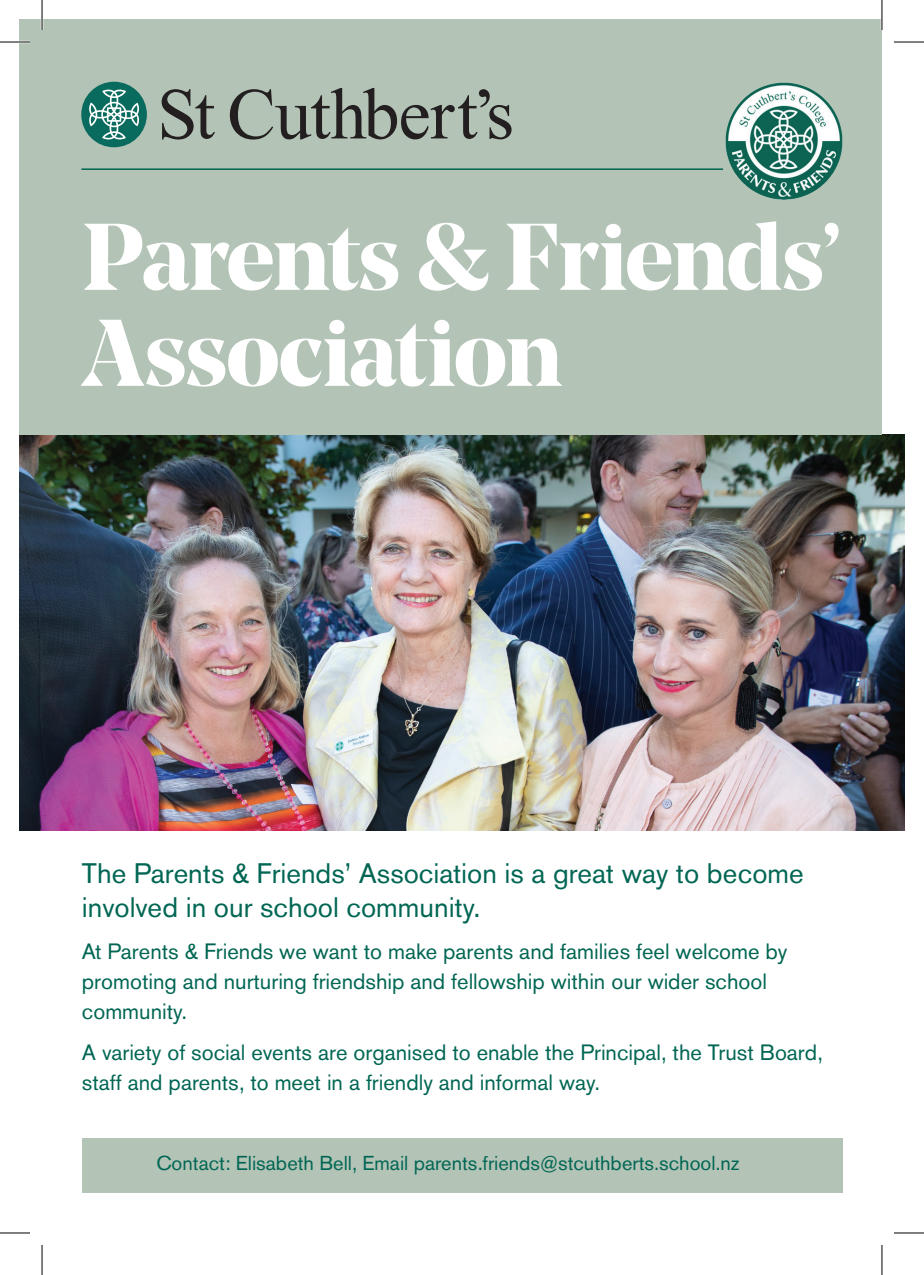
<style>
.page{position:relative;width:924px;height:1275px;background:#fff}
.page>*{position:absolute;margin:0;border:0;box-sizing:border-box;transform-origin:0 0}
.t1{font:700 94px/96px "Noe Display";letter-spacing:-.02em;color:#fff}
.t2{font:28px/34px "Akzidenz Grotesk BE";color:#006653}
.t3{font:22px/30px "Akzidenz Grotesk BE";color:#006653}
.t4{font:20px "Akzidenz Grotesk BE";color:#006653}
</style>
<div class="page">
<div style="left:82px;top:1138px;width:759px;height:55px;background:#b3c3b6"></div>
<img style="left:19px;top:435px;width:885px;height:396px">
<div style="left:19px;top:19px;width:862px;height:416px;background:#b3c3b6"></div>
<hr style="left:81px;top:168px;width:641px;height:2px;background:#006653">
<img style="left:720px;top:82px;width:123px;height:118px">
<svg style="left:161px;top:89px;width:54px;height:50px"></svg>
<svg style="left:230px;top:88px;width:281px;height:51px"></svg>
<div style="left:81px;top:82px;width:66px;height:65px;background:#086b5d;border-radius:50%"></div>
<svg style="left:89px;top:88px;width:50px;height:53px"></svg>
<hr style="left:0;top:41px;width:30px;height:2px;background:#fff">
<hr style="left:41px;top:0;width:2px;height:30px;background:#fff">
<hr style="left:880px;top:0;width:2px;height:30px;background:#fff">
<hr style="left:0;top:42px;width:30px;height:1px;background:#000">
<hr style="left:893px;top:42px;width:30px;height:1px;background:#000">
<hr style="left:0;top:1232px;width:30px;height:1px;background:#000">
<hr style="left:893px;top:1232px;width:30px;height:1px;background:#000">
<hr style="left:42px;top:0;width:1px;height:30px;background:#000">
<hr style="left:42px;top:1245px;width:1px;height:30px;background:#000">
<hr style="left:881px;top:0;width:1px;height:30px;background:#000">
<hr style="left:881px;top:1245px;width:1px;height:30px;background:#000">
<h1 class="t1" style="left:82px;top:207px;width:760px">Parents &amp; Friends’<br>Association</h1>
<p class="t2" style="left:82px;top:856px;width:723px">The Parents &amp; Friends’ Association is a great way to become involved in our school community.</p>
<p class="t3" style="left:82px;top:936px;width:706px">At Parents &amp; Friends we want to make parents and families feel welcome by promoting and nurturing friendship and fellowship within our wider school community.</p>
<p class="t3" style="left:82px;top:1037px;width:742px">A variety of social events are organised to enable the Principal, the Trust Board, staff and parents, to meet in a friendly and informal way.</p>
<p class="t4" style="left:156px;top:1151px;width:584px">Contact: Elisabeth Bell, Email parents.friends@stcuthberts.school.nz</p>
</div>
